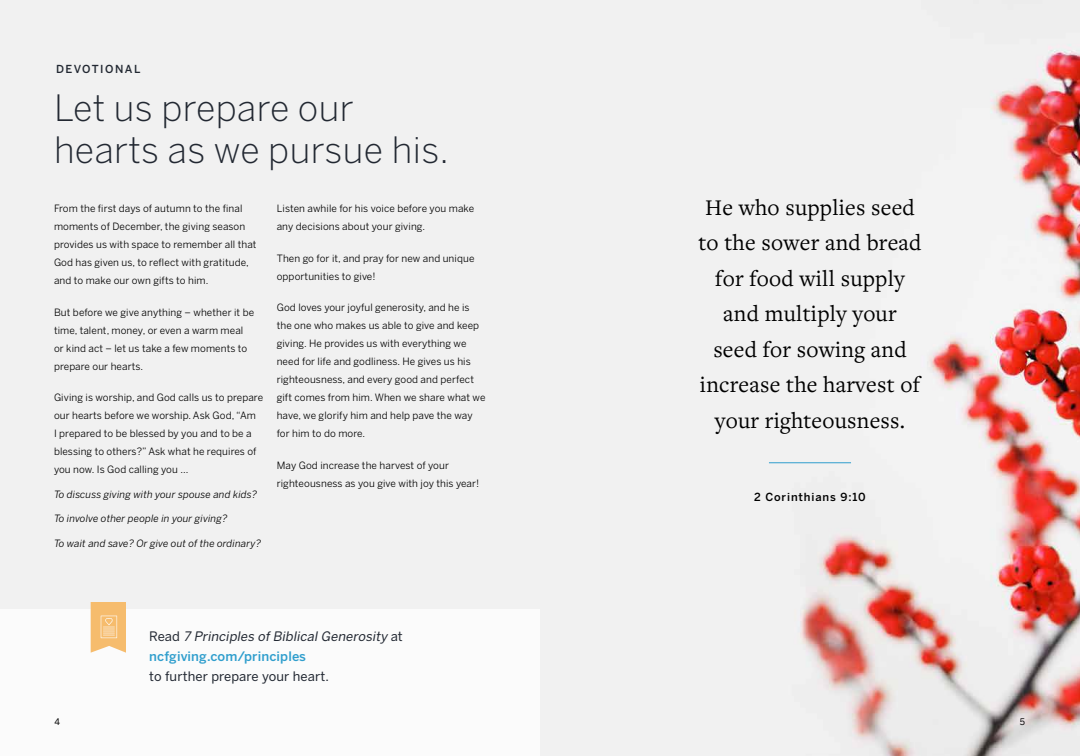
<style>
.page{position:relative;width:1080px;height:756px;background:#fff}
.page>*{position:absolute;margin:0;border:0;box-sizing:border-box;transform-origin:0 0}
.t1{font:300 36px/42px "Benton Sans";letter-spacing:.01em;color:#222832}
.t2{font:23.3px/35.4px "Freight Text Pro";letter-spacing:.01em;color:#000;text-align:center}
.t3{font:italic 13px/20px "Benton Sans";color:#222832}
.t4{font:13px "Benton Sans";letter-spacing:.01em;color:#222832}
.t5{font:500 11.1px "Benton Sans";letter-spacing:.08em;color:#000}
.t6{font:500 11px "Benton Sans";letter-spacing:.135em;color:#222832}
.t7{font:10px/18px "Benton Sans";letter-spacing:.01em;color:#000}
.t8{font:italic 10px "Benton Sans";letter-spacing:.01em;color:#000}
.t9{font:9px "Benton Sans";color:#000}
.s1{font-style:normal}
.s2{font-weight:500;font-style:normal;color:#2f9ecd}
</style>
<div class="page">
<img style="left:0;top:0;width:1080px;height:756px">
<div style="left:0;top:610px;width:540px;height:146px;background:#fff"></div>
<svg style="left:91px;top:602px;width:35px;height:51px;background:#f6c47e"></svg>
<hr style="left:769px;top:462px;width:82px;height:1px;background:#2f9ecd">
<p class="t6" style="left:56px;top:62px;width:86px">DEVOTIONAL</p>
<h1 class="t1" style="left:54px;top:87px;width:396px">Let us prepare our hearts as we pursue his.</h1>
<p class="t7" style="left:54px;top:200px;width:204px">From the first days of autumn to the final moments of December, the giving season provides us with space to remember all that God has given us, to reflect with gratitude, and to make our own gifts to him.</p>
<p class="t7" style="left:54px;top:303px;width:202px">But before we give anything – whether it be time, talent, money, or even a warm meal or kind act – let us take a few moments to prepare our hearts.</p>
<p class="t7" style="left:54px;top:389px;width:211px">Giving is worship, and God calls us to prepare our hearts before we worship. Ask God, “Am<br>I prepared to be blessed by you and to be a blessing to others?” Ask what he requires of you now. Is God calling you ...</p>
<p class="t8" style="left:54px;top:488px;width:205px">To discuss giving with your spouse and kids?</p>
<p class="t8" style="left:54px;top:513px;width:175px">To involve other people in your giving?</p>
<p class="t8" style="left:54px;top:537px;width:208px">To wait and save? Or give out of the ordinary?</p>
<p class="t7" style="left:277px;top:200px;width:199px">Listen awhile for his voice before you make any decisions about your giving.</p>
<p class="t7" style="left:277px;top:249px;width:199px">Then go for it, and pray for new and unique opportunities to give!</p>
<p class="t7" style="left:277px;top:299px;width:210px">God loves your joyful generosity, and he is the one who makes us able to give and keep giving. He provides us with everything we need for life and godliness. He gives us his righteousness, and every good and perfect gift comes from him. When we share what we have, we glorify him and help pave the way for him to do more.</p>
<p class="t7" style="left:277px;top:456px;width:204px">May God increase the harvest of your righteousness as you give with joy this year!</p>
<h3 class="t3" style="left:149px;top:627px;width:255px"><span class="s1">R e a d</span> 7 Principles ofBiblicalGenerosity <span class="s1">a t </span><span class="s2">ncfgiving.com/principles</span></h3>
<h3 class="t4" style="left:149px;top:669px;width:181px">to further prepare your heart.</h3>
<h2 class="t2" style="left:699px;top:189px;width:224px">He who supplies seed to the sower and bread for food will supply and multiply your seed for sowing and increase the harvest of your righteousness.</h2>
<p class="t5" style="left:754px;top:490px;width:113px">2 Corinthians 9:10</p>
<p class="t9" style="left:55px;top:716px;width:7px">4</p>
<p class="t9" style="left:1020px;top:716px;width:7px">5</p>
</div>
